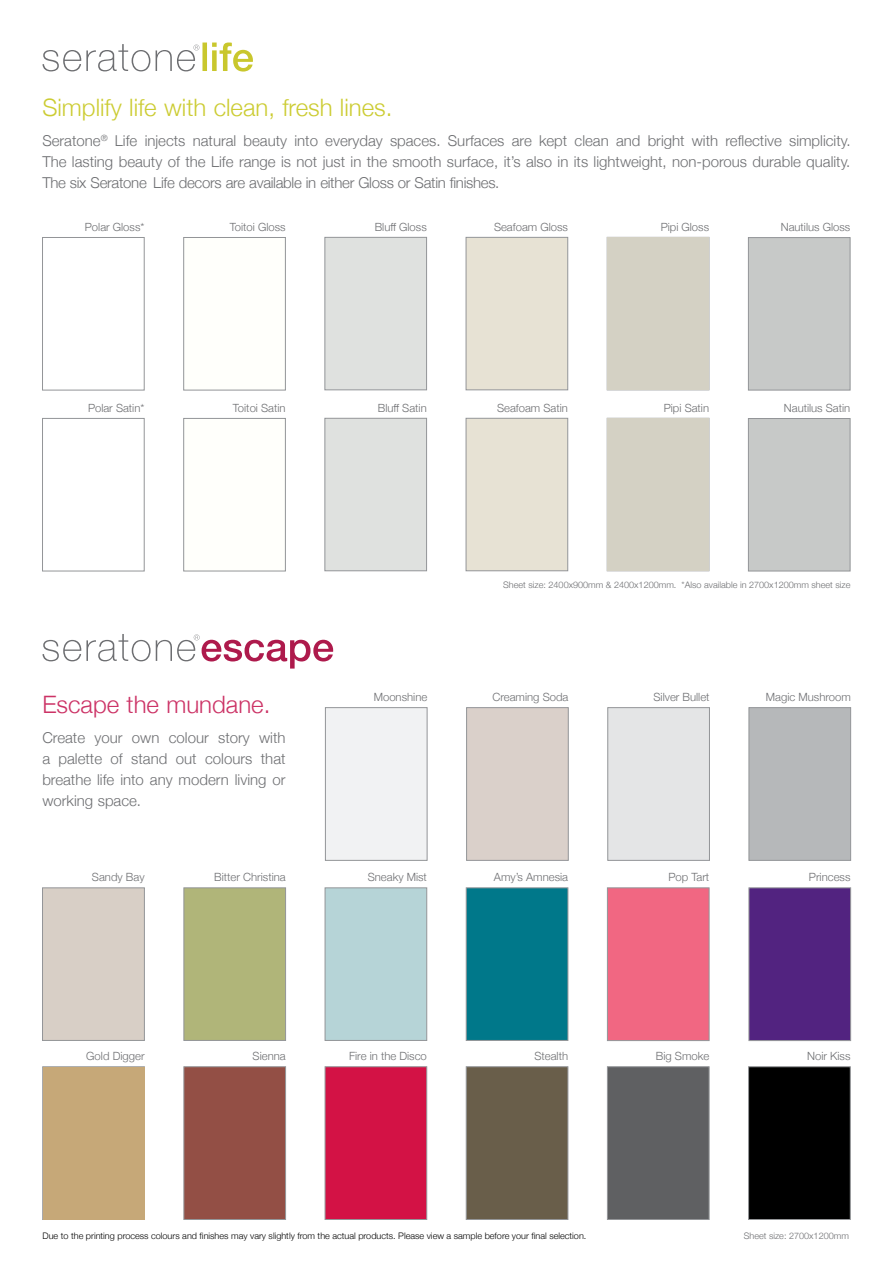
<style>
.page{position:relative;width:893px;height:1263px;background:#fff}
.page>*{position:absolute;margin:0;border:0;box-sizing:border-box;transform-origin:0 0}
.t1{font:300 24px "Helvetica Neue";color:#cc3}
.t2{font:300 24px "Helvetica Neue";color:#c36}
.t3{font:300 15px/21px "Helvetica Neue";letter-spacing:-.02em;color:#6d6e71;text-align:justify}
.t4{font:300 11.25px "Helvetica Neue";color:#6d6e71}
.t5{font:300 9px "Helvetica Neue";color:#000}
.t6{font:300 9px "Helvetica Neue";color:#6d6e71}
</style>
<div class="page">
<div style="left:42px;top:237px;width:102px;height:153px;background:#fff;border:1px solid #939598"></div>
<div style="left:42px;top:418px;width:102px;height:153px;background:#fff;border:1px solid #939598"></div>
<div style="left:184px;top:237px;width:102px;height:153px;background:#fffffb;border:1px solid #939598"></div>
<div style="left:184px;top:418px;width:102px;height:153px;background:#fffffb;border:1px solid #939598"></div>
<div style="left:325px;top:237px;width:102px;height:153px;background:#dfe1df;border:1px solid #939598"></div>
<div style="left:748px;top:237px;width:102px;height:153px;background:#c7c9c8;border:1px solid #939598"></div>
<div style="left:466px;top:237px;width:102px;height:153px;background:#e7e2d4;border:1px solid #939598"></div>
<div style="left:325px;top:418px;width:102px;height:153px;background:#dfe1df;border:1px solid #939598"></div>
<div style="left:748px;top:418px;width:102px;height:153px;background:#c7c9c8;border:1px solid #939598"></div>
<div style="left:466px;top:418px;width:102px;height:153px;background:#e7e2d4;border:1px solid #939598"></div>
<svg style="left:43px;top:43px;width:210px;height:29px"></svg>
<svg style="left:43px;top:634px;width:290px;height:34px"></svg>
<div style="left:608px;top:707px;width:102px;height:153px;background:#e4e5e6;border:1px solid #939598"></div>
<div style="left:325px;top:707px;width:102px;height:153px;background:#f1f2f3;border:1px solid #939598"></div>
<div style="left:749px;top:707px;width:102px;height:153px;background:#b6b8ba;border:1px solid #939598"></div>
<div style="left:466px;top:707px;width:102px;height:153px;background:#dad0ca;border:1px solid #939598"></div>
<div style="left:43px;top:1066px;width:102px;height:154px;border:1px solid #939598"></div>
<div style="left:466px;top:1066px;width:102px;height:154px;background:#695e4a;border:1px solid #939598"></div>
<div style="left:184px;top:1066px;width:102px;height:154px;background:#934f45;border:1px solid #939598"></div>
<div style="left:748px;top:1066px;width:102px;height:154px;background:#000;border:1px solid #939598"></div>
<div style="left:325px;top:1066px;width:102px;height:154px;background:#d31245;border:1px solid #939598"></div>
<div style="left:607px;top:1066px;width:102px;height:154px;background:#5f6062;border:1px solid #939598"></div>
<div style="left:466px;top:888px;width:102px;height:152px;background:#00788a;border:1px solid #939598"></div>
<div style="left:325px;top:888px;width:102px;height:152px;background:#b6d4d7;border:1px solid #939598"></div>
<div style="left:42px;top:888px;width:103px;height:152px;background:#d8cfc6;border:1px solid #939598"></div>
<div style="left:607px;top:888px;width:102px;height:153px;background:#f16782;border:1px solid #939598"></div>
<div style="left:749px;top:888px;width:102px;height:153px;background:#522380;border:1px solid #939598"></div>
<div style="left:184px;top:888px;width:102px;height:152px;background:#b0b579;border:1px solid #939598"></div>
<div style="left:43px;top:1067px;width:101px;height:152px;background:#c6a878"></div>
<div style="left:607px;top:237px;width:102px;height:153px;background:#d4d1c4"></div>
<div style="left:607px;top:418px;width:102px;height:153px;background:#d4d1c4"></div>
<h1 class="t1" style="left:42px;top:88px;width:352px">Simplify life with clean, fresh lines.</h1>
<p class="t3" style="left:42px;top:129px;width:810px">Seratone<sup>®</sup> Life injects natural beauty into everyday spaces. Surfaces are kept clean and bright with reflective simplicity.<br>The lasting beauty of the Life range is not just in the smooth surface, it’s also in its lightweight, non-porous durable quality.<br>The six Seratone Life decors are available in either Gloss or Satin finishes.</p>
<p class="t4" style="left:85px;top:218px;width:61px">Polar Gloss*</p>
<p class="t4" style="left:230px;top:218px;width:57px">Toitoi Gloss</p>
<p class="t4" style="left:375px;top:218px;width:53px">Bluff Gloss</p>
<p class="t4" style="left:494px;top:218px;width:75px">Seafoam Gloss</p>
<p class="t4" style="left:661px;top:218px;width:50px">Pipi Gloss</p>
<p class="t4" style="left:781px;top:218px;width:71px">Nautilus Gloss</p>
<p class="t4" style="left:88px;top:399px;width:58px">Polar Satin*</p>
<p class="t4" style="left:233px;top:399px;width:54px">Toitoi Satin</p>
<p class="t4" style="left:378px;top:399px;width:50px">Bluff Satin</p>
<p class="t4" style="left:497px;top:399px;width:72px">Seafoam Satin</p>
<p class="t4" style="left:664px;top:399px;width:47px">Pipi Satin</p>
<p class="t4" style="left:784px;top:399px;width:68px">Nautilus Satin</p>
<p class="t6" style="left:503px;top:578px;width:349px">Sheet size: 2400x900mm &amp; 2400x1200mm. *Also available in 2700x1200mm sheet size</p>
<h1 class="t2" style="left:42px;top:685px;width:230px">Escape the mundane.</h1>
<p class="t3" style="left:42px;top:726px;width:245px">Create your own colour story with a palette of stand out colours that breathe life into any modern living or working space.</p>
<p class="t4" style="left:374px;top:688px;width:55px">Moonshine</p>
<p class="t4" style="left:493px;top:688px;width:77px">Creaming Soda</p>
<p class="t4" style="left:653px;top:688px;width:58px">Silver Bullet</p>
<p class="t4" style="left:766px;top:688px;width:86px">Magic Mushroom</p>
<p class="t4" style="left:92px;top:868px;width:54px">Sandy Bay</p>
<p class="t4" style="left:214px;top:868px;width:73px">Bitter Christina</p>
<p class="t4" style="left:368px;top:868px;width:61px">Sneaky Mist</p>
<p class="t4" style="left:494px;top:868px;width:76px">Amy’s Amnesia</p>
<p class="t4" style="left:668px;top:868px;width:42px">Pop Tart</p>
<p class="t4" style="left:809px;top:868px;width:43px">Princess</p>
<p class="t4" style="left:86px;top:1047px;width:60px">Gold Digger</p>
<p class="t4" style="left:253px;top:1047px;width:35px">Sienna</p>
<p class="t4" style="left:349px;top:1047px;width:79px">Fire in the Disco</p>
<p class="t4" style="left:534px;top:1047px;width:35px">Stealth</p>
<p class="t4" style="left:656px;top:1047px;width:55px">Big Smoke</p>
<p class="t4" style="left:807px;top:1047px;width:45px">Noir Kiss</p>
<p class="t5" style="left:43px;top:1228px;width:545px">Due to the printing process colours and finishes may vary slightly from the actual products. Please view a sample before your final selection.</p>
<p class="t6" style="left:744px;top:1228px;width:107px">Sheet size: 2700x1200mm</p>
</div>
